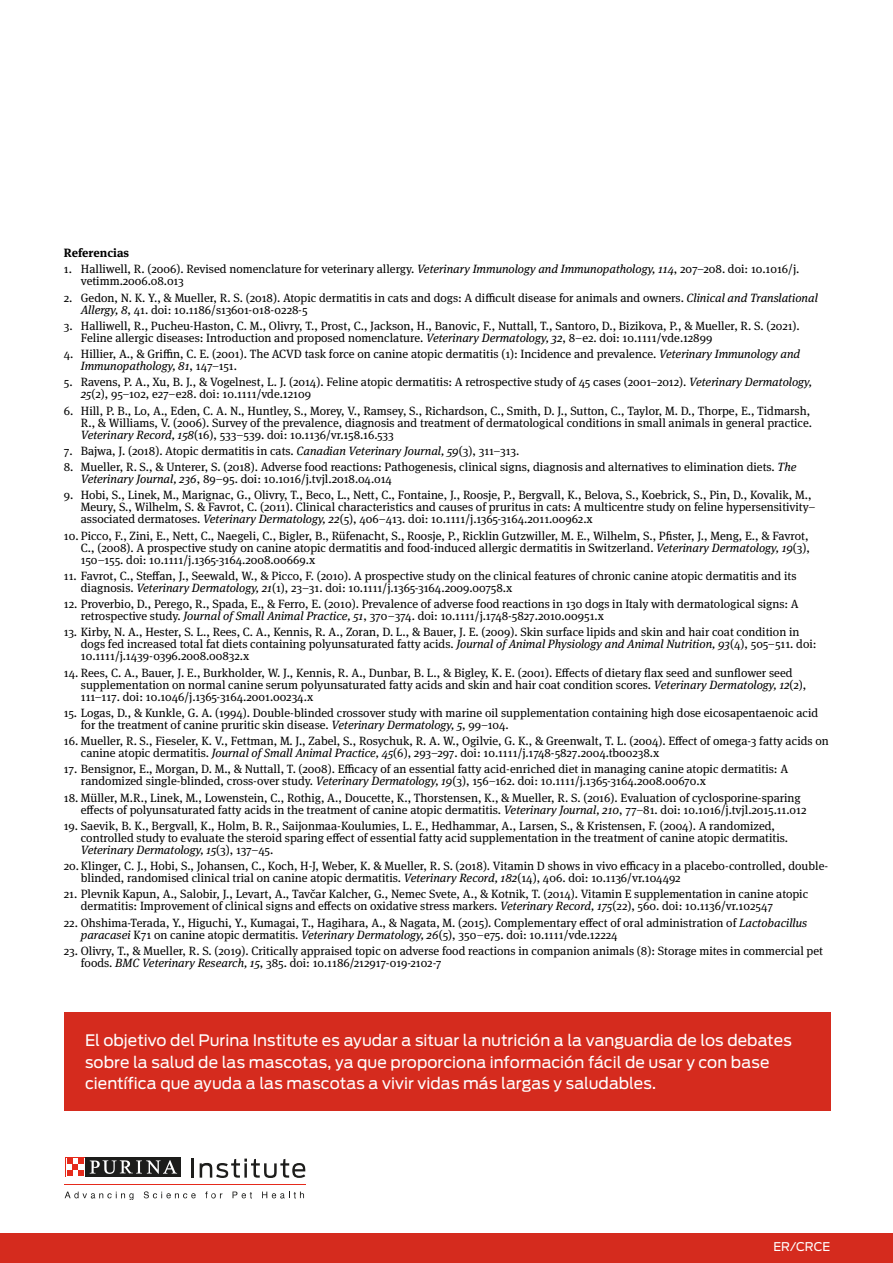
<style>
.page{position:relative;width:893px;height:1263px;background:#fff}
.page>*{position:absolute;margin:0;border:0;box-sizing:border-box;transform-origin:0 0}
.t1{font:15.75px/21.8px "Antenna";color:#fff}
.t2{font:12px/12px "Meta Serif Pro";color:#000}
.t3{font:700 12px "Meta Serif Pro";color:#000}
.t4{font:12px "Antenna";letter-spacing:-.005em;color:#fff}
.s1{font-style:italic}
</style>
<div class="page">
<div style="left:0;top:1233px;width:893px;height:30px;background:#d52b1e"></div>
<hr style="left:65px;top:1184px;width:241px;height:1px;background:#e52a1b">
<svg style="left:192px;top:1158px;width:2px;height:19px"></svg>
<svg style="left:200px;top:1158px;width:105px;height:20px"></svg>
<svg style="left:65px;top:1191px;width:68px;height:9px"></svg>
<svg style="left:144px;top:1191px;width:52px;height:7px"></svg>
<svg style="left:205px;top:1191px;width:17px;height:7px"></svg>
<svg style="left:233px;top:1191px;width:19px;height:7px"></svg>
<svg style="left:262px;top:1191px;width:42px;height:7px"></svg>
<div style="left:65px;top:1157px;width:21px;height:20px;background:#1d1d1b"></div>
<svg style="left:65px;top:1157px;width:20px;height:20px"></svg>
<div style="left:86px;top:1157px;width:95px;height:20px;background:#1d1d1b"></div>
<svg style="left:90px;top:1160px;width:87px;height:14px"></svg>
<svg style="left:66px;top:1158px;width:18px;height:18px"></svg>
<svg style="left:67px;top:1158px;width:17px;height:17px"></svg>
<div style="left:64px;top:1012px;width:766px;height:98px;background:#d52b1e"></div>
<p class="t3" style="left:64px;top:243px;width:67px">Referencias</p>
<p class="t2" style="left:81px;top:263px;width:720px;text-indent:-17px">1. Halliwell, R. (2006). Revised nomenclature for veterinary allergy. <span class="s1">Veterinary Immunology and Immunopathology, 114</span>, 207–208. doi: 10.1016/j. vetimm.2006.08.013</p>
<p class="t2" style="left:81px;top:291px;width:738px;text-indent:-17px">2. Gedon, N. K. Y., &amp; Mueller, R. S. (2018). Atopic dermatitis in cats and dogs: A difficult disease for animals and owners. <span class="s1">Clinical and Translational<br>Allergy, 8</span>, 41. doi: 10.1186/s13601-018-0228-5</p>
<p class="t2" style="left:81px;top:319px;width:721px;text-indent:-17px">3. Halliwell, R., Pucheu-Haston, C. M., Olivry, T., Prost, C., Jackson, H., Banovic, F., Nuttall, T., Santoro, D., Bizikova, P., &amp; Mueller, R. S. (2021).<br>Feline allergic diseases: Introduction and proposed nomenclature. <span class="s1">Veterinary Dermatology, 32</span>, 8–e2. doi: 10.1111/vde.12899</p>
<p class="t2" style="left:81px;top:347px;width:721px;text-indent:-17px">4. Hillier, A., &amp; Griffin, C. E. (2001). The ACVD task force on canine atopic dermatitis (1): Incidence and prevalence. <span class="s1">Veterinary Immunology and<br>Immunopathology, 81</span>, 147–151.</p>
<p class="t2" style="left:81px;top:376px;width:733px;text-indent:-17px">5. Ravens, P. A., Xu, B. J., &amp; Vogelnest, L. J. (2014). Feline atopic dermatitis: A retrospective study of 45 cases (2001–2012). <span class="s1">Veterinary Dermatology,<br>25</span>(2), 95–102, e27–e28. doi: 10.1111/vde.12109</p>
<p class="t2" style="left:81px;top:404px;width:733px;text-indent:-17px">6. Hill, P. B., Lo, A., Eden, C. A. N., Huntley, S., Morey, V., Ramsey, S., Richardson, C., Smith, D. J., Sutton, C., Taylor, M. D., Thorpe, E., Tidmarsh,<br>R., &amp; Williams, V. (2006). Survey of the prevalence, diagnosis and treatment of dermatological conditions in small animals in general practice.<br><span class="s1">Veterinary Record, 158</span>(16), 533–539. doi: 10.1136/vr.158.16.533</p>
<p class="t2" style="left:64px;top:444px;width:457px">7. Bajwa, J. (2018). Atopic dermatitis in cats. <span class="s1">Canadian Veterinary Journal, 59</span>(3), 311–313.</p>
<p class="t2" style="left:81px;top:460px;width:717px;text-indent:-17px">8. Mueller, R. S., &amp; Unterer, S. (2018). Adverse food reactions: Pathogenesis, clinical signs, diagnosis and alternatives to elimination diets. <span class="s1">The<br>Veterinary Journal, 236</span>, 89–95. doi: 10.1016/j.tvjl.2018.04.014</p>
<p class="t2" style="left:81px;top:488px;width:736px;text-indent:-17px">9. Hobi, S., Linek, M., Marignac, G., Olivry, T., Beco, L., Nett, C., Fontaine, J., Roosje, P., Bergvall, K., Belova, S., Koebrick, S., Pin, D., Kovalik, M.,<br>Meury, S., Wilhelm, S. &amp; Favrot, C. (2011). Clinical characteristics and causes of pruritus in cats: A multicentre study on feline hypersensitivity– associated dermatoses. <span class="s1">Veterinary Dermatology, 22</span>(5), 406–413. doi: 10.1111/j.1365-3164.2011.00962.x</p>
<p class="t2" style="left:81px;top:529px;width:731px;text-align:justify;text-indent:-17px">10. Picco, F., Zini, E., Nett, C., Naegeli, C., Bigler, B., Rüfenacht, S., Roosje, P., Ricklin Gutzwiller, M. E., Wilhelm, S., Pfister, J., Meng, E., &amp; Favrot, C., (2008). A prospective study on canine atopic dermatitis and food-induced allergic dermatitis in Switzerland. <span class="s1">Veterinary Dermatology, 19</span>(3), 150–155. doi: 10.1111/j.1365-3164.2008.00669.x</p>
<p class="t2" style="left:81px;top:569px;width:717px;text-indent:-17px">11. Favrot, C., Steffan, J., Seewald, W., &amp; Picco, F. (2010). A prospective study on the clinical features of chronic canine atopic dermatitis and its diagnosis. <span class="s1">Veterinary Dermatology, 21</span>(1), 23–31. doi: 10.1111/j.1365-3164.2009.00758.x</p>
<p class="t2" style="left:81px;top:597px;width:719px;text-indent:-17px">12. Proverbio, D., Perego, R., Spada, E., &amp; Ferro, E. (2010). Prevalence of adverse food reactions in 130 dogs in Italy with dermatological signs: A retrospective study. <span class="s1">Journal of Small Animal Practice, 51</span>, 370–374. doi: 10.1111/j.1748-5827.2010.00951.x</p>
<p class="t2" style="left:81px;top:625px;width:737px;text-indent:-17px">13. Kirby, N. A., Hester, S. L., Rees, C. A., Kennis, R. A., Zoran, D. L., &amp; Bauer, J. E. (2009). Skin surface lipids and skin and hair coat condition in dogs fed increased total fat diets containing polyunsaturated fatty acids. <span class="s1">Journal of Animal Physiology and Animal Nutrition, 93</span>(4), 505–511. doi:<br>10.1111/j.1439-0396.2008.00832.x</p>
<p class="t2" style="left:81px;top:666px;width:727px;text-indent:-17px">14. Rees, C. A., Bauer, J. E., Burkholder, W. J., Kennis, R. A., Dunbar, B. L., &amp; Bigley, K. E. (2001). Effects of dietary flax seed and sunflower seed supplementation on normal canine serum polyunsaturated fatty acids and skin and hair coat condition scores. <span class="s1">Veterinary Dermatology, 12</span>(2),<br>111–117. doi: 10.1046/j.1365-3164.2001.00234.x</p>
<p class="t2" style="left:81px;top:706px;width:739px;text-indent:-17px">15. Logas, D., &amp; Kunkle, G. A. (1994). Double-blinded crossover study with marine oil supplementation containing high dose eicosapentaenoic acid for the treatment of canine pruritic skin disease. <span class="s1">Veterinary Dermatology, 5</span>, 99–104.</p>
<p class="t2" style="left:81px;top:734px;width:749px;text-indent:-17px">16. Mueller, R. S., Fieseler, K. V., Fettman, M. J., Zabel, S., Rosychuk, R. A. W., Ogilvie, G. K., &amp; Greenwalt, T. L. (2004). Effect of omega-3 fatty acids on canine atopic dermatitis. <span class="s1">Journal of Small Animal Practice, 45</span>(6), 293–297. doi: 10.1111/j.1748-5827.2004.tb00238.x</p>
<p class="t2" style="left:81px;top:762px;width:709px;text-indent:-17px">17. Bensignor, E., Morgan, D. M., &amp; Nuttall, T. (2008). Efficacy of an essential fatty acid-enriched diet in managing canine atopic dermatitis: A randomized single-blinded, cross-over study. <span class="s1">Veterinary Dermatology, 19</span>(3), 156–162. doi: 10.1111/j.1365-3164.2008.00670.x</p>
<p class="t2" style="left:81px;top:791px;width:727px;text-indent:-17px">18. Müller, M.R., Linek, M., Lowenstein, C., Rothig, A., Doucette, K., Thorstensen, K., &amp; Mueller, R. S. (2016). Evaluation of cyclosporine-sparing effects of polyunsaturated fatty acids in the treatment of canine atopic dermatitis. <span class="s1">Veterinary Journal, 210</span>, 77–81. doi: 10.1016/j.tvjl.2015.11.012</p>
<p class="t2" style="left:81px;top:819px;width:709px;text-indent:-17px">19. Saevik, B. K., Bergvall, K., Holm, B. R., Saijonmaa-Koulumies, L. E., Hedhammar, A., Larsen, S., &amp; Kristensen, F. (2004). A randomized, controlled study to evaluate the steroid sparing effect of essential fatty acid supplementation in the treatment of canine atopic dermatitis.<br><span class="s1">Veterinary Dermatology, 15</span>(3), 137–45.</p>
<p class="t2" style="left:81px;top:859px;width:749px;text-indent:-17px">20.Klinger, C. J., Hobi, S., Johansen, C., Koch, H-J, Weber, K. &amp; Mueller, R. S. (2018). Vitamin D shows in vivo efficacy in a placebo-controlled, double&shy;blinded, randomised clinical trial on canine atopic dermatitis. <span class="s1">Veterinary Record, 182</span>(14), 406. doi: 10.1136/vr.104492</p>
<p class="t2" style="left:81px;top:887px;width:729px;text-indent:-17px">21. Plevnik Kapun, A., Salobir, J., Levart, A., Tavčar Kalcher, G., Nemec Svete, A., &amp; Kotnik, T. (2014). Vitamin E supplementation in canine atopic dermatitis: Improvement of clinical signs and effects on oxidative stress markers. <span class="s1">Veterinary Record, 175</span>(22), 560. doi: 10.1136/vr.102547</p>
<p class="t2" style="left:81px;top:916px;width:728px;text-indent:-17px">22. Ohshima-Terada, Y., Higuchi, Y., Kumagai, T., Hagihara, A., &amp; Nagata, M. (2015). Complementary effect of oral administration of <span class="s1">Lactobacillus paracasei</span> K71 on canine atopic dermatitis. <span class="s1">Veterinary Dermatology, 26</span>(5), 350–e75. doi: 10.1111/vde.12224</p>
<p class="t2" style="left:81px;top:944px;width:744px;text-indent:-17px">23. Olivry, T., &amp; Mueller, R. S. (2019). Critically appraised topic on adverse food reactions in companion animals (8): Storage mites in commercial pet foods. <span class="s1">BMC Veterinary Research, 15</span>, 385. doi: 10.1186/212917-019-2102-7</p>
<p class="t1" style="left:85px;top:1029px;width:708px">El objetivo del Purina Institute es ayudar a situar la nutrición a la vanguardia de los debates sobre la salud de las mascotas, ya que proporciona información fácil de usar y con base científica que ayuda a las mascotas a vivir vidas más largas y saludables.</p>
<p class="t4" style="left:773px;top:1239px;width:58px">ER/CRCE</p>
</div>
